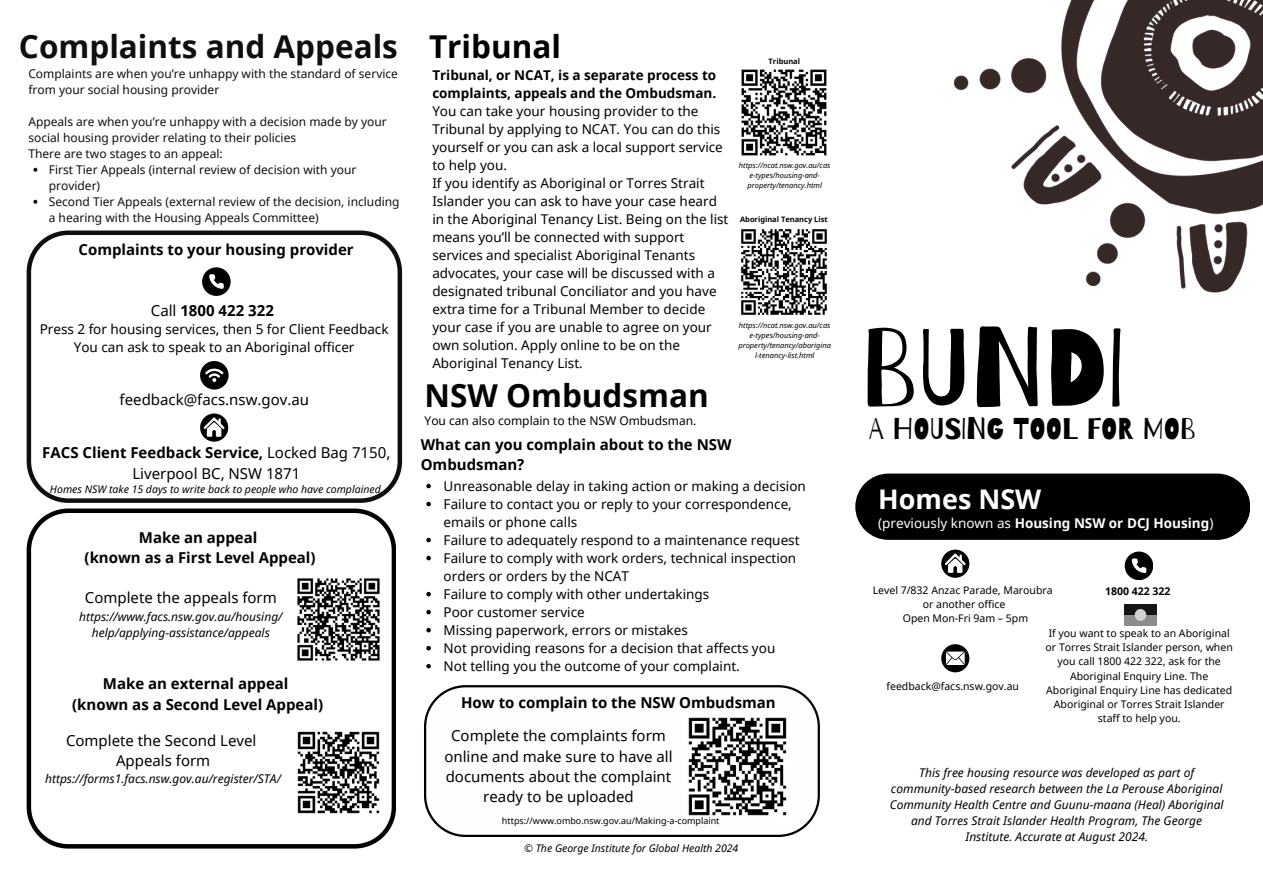
<style>
.page{position:relative;width:1263px;height:894px;background:#fff}
.page>*{position:absolute;margin:0;border:0;box-sizing:border-box;transform-origin:0 0}
.t1{font:109.5px "Barrio";color:#000}
.t2{font:700 31.5px "Noto Sans";color:#100f0d}
.t3{font:700 31.5px "Noto Sans";color:#000}
.t4{font:30px "Barrio";color:#000}
.t5{font:700 27px "Noto Sans";color:#fff}
.t6{font:15px/20.2px "Noto Sans";color:#000;text-align:center}
.t7{font:700 15px/20.2px "Noto Sans";color:#000;text-align:center}
.t8{font:13.5px/18px "Noto Sans";color:#000}
.t9{font:700 13.5px/18px "Noto Sans";color:#000}
.t10{font:700 13.5px "Noto Sans";color:#fff}
.t11{font:12px/16px "Noto Sans";color:#100f0d}
.t12{font:italic 12px/16px "Noto Sans";color:#000;text-align:center}
.t13{font:12px "Noto Sans";color:#000}
.t14{font:10.5px/14px "Noto Sans";color:#000;text-align:center}
.t15{font:italic 10.5px "Noto Sans";color:#000}
.t16{font:700 10.5px "Noto Sans";color:#000}
.t17{font:9px "Noto Sans";color:#000}
.t18{font:italic 7.5px/10.1px "Noto Sans";color:#000;text-align:center}
.t19{font:700 7.5px "Noto Sans";color:#000}
.s1{font-weight:400}
.s2{font-weight:700}
</style>
<div class="page">
<div style="left:855px;top:473px;width:395px;height:66px;background:#000"></div>
<svg style="left:941px;top:549px;width:28px;height:28px"></svg>
<svg style="left:1125px;top:551px;width:28px;height:28px"></svg>
<svg style="left:941px;top:644px;width:28px;height:28px"></svg>
<img style="left:1125px;top:604px;width:31px;height:21px">
<svg style="left:27px;top:230px;width:375px;height:272px"></svg>
<svg style="left:200px;top:361px;width:28px;height:28px"></svg>
<svg style="left:200px;top:413px;width:28px;height:28px"></svg>
<svg style="left:202px;top:267px;width:28px;height:28px"></svg>
<img style="left:953px;top:0;width:310px;height:293px">
<svg style="left:27px;top:508px;width:369px;height:340px"></svg>
<img style="left:294px;top:574px;width:90px;height:90px">
<img style="left:294px;top:727px;width:90px;height:90px">
<svg style="left:424px;top:685px;width:396px;height:151px"></svg>
<img style="left:683px;top:712px;width:108px;height:108px">
<svg style="left:33px;top:168px;width:4px;height:4px"></svg>
<svg style="left:33px;top:200px;width:4px;height:4px"></svg>
<svg style="left:426px;top:483px;width:5px;height:5px"></svg>
<svg style="left:426px;top:501px;width:5px;height:5px"></svg>
<svg style="left:426px;top:537px;width:5px;height:5px"></svg>
<svg style="left:426px;top:555px;width:5px;height:5px"></svg>
<svg style="left:426px;top:591px;width:5px;height:5px"></svg>
<svg style="left:426px;top:609px;width:5px;height:5px"></svg>
<svg style="left:426px;top:627px;width:5px;height:5px"></svg>
<svg style="left:426px;top:645px;width:5px;height:5px"></svg>
<svg style="left:426px;top:664px;width:5px;height:4px"></svg>
<img style="left:741px;top:229px;width:86px;height:86px">
<img style="left:741px;top:69px;width:86px;height:87px">
<p class="t2" style="left:19px;top:24px;width:380px">Complaints and Appeals</p>
<p class="t11" style="left:28px;top:65px;width:371px">Complaints are when you’re unhappy with the standard of service from your social housing provider</p>
<p class="t11" style="left:28px;top:113px;width:360px">Appeals are when you’re unhappy with a decision made by your social housing provider relating to their policies</p>
<h5 class="t11" style="left:28px;top:145px;width:196px">There are two stages to an appeal:</h5>
<h5 class="t11" style="left:49px;top:161px;width:309px">First Tier Appeals (internal review of decision with your provider)</h5>
<h3 class="t11" style="left:49px;top:193px;width:352px">Second Tier Appeals (external review of the decision, including a hearing with the Housing Appeals Committee)</h3>
<p class="t7" style="left:79px;top:239px;width:277px">Complaints to your housing provider</p>
<h5 class="t7" style="left:151px;top:300px;width:125px"><span class="s1">Call</span> 1800 422 322</h5>
<h5 class="t8" style="left:40px;top:319px;width:350px;text-align:center">Press 2 for housing services, then 5 for Client Feedback<br>You can ask to speak to an Aboriginal officer</h5>
<h6 class="t6" style="left:120px;top:389px;width:191px">feedback@facs.nsw.gov.au</h6>
<p class="t6" style="left:42px;top:442px;width:350px"><span class="s2">FACS Client Feedback Service,</span> Locked Bag 7150,<br>Liverpool BC, NSW 1871</p>
<p class="t15" style="left:50px;top:482px;width:332px">Homes NSW take 15 days to write back to people who have complained</p>
<p class="t7" style="left:85px;top:526px;width:232px">Make an appeal<br>(known as a First Level Appeal)</p>
<p class="t6" style="left:85px;top:587px;width:193px">Complete the appeals form</p>
<p class="t12" style="left:79px;top:608px;width:205px">https://www.facs.nsw.gov.au/housing/ help/applying-assistance/appeals</p>
<p class="t7" style="left:72px;top:673px;width:252px">Make an external appeal<br>(known as a Second Level Appeal)</p>
<p class="t6" style="left:66px;top:729px;width:192px">Complete the Second Level</p>
<p class="t6" style="left:116px;top:749px;width:96px">Appeals form</p>
<p class="t12" style="left:45px;top:769px;width:237px">https://forms1.facs.nsw.gov.au/register/STA/</p>
<p class="t3" style="left:429px;top:24px;width:134px">Tribunal</p>
<h5 class="t9" style="left:432px;top:66px;width:285px">Tribunal, or NCAT, is a separate process to complaints, appeals and the Ombudsman.</h5>
<p class="t8" style="left:432px;top:102px;width:292px">You can take your housing provider to the Tribunal by applying to NCAT. You can do this yourself or you can ask a local support service to help you.</p>
<h6 class="t8" style="left:432px;top:174px;width:298px">If you identify as Aboriginal or Torres Strait Islander you can ask to have your case heard in the Aboriginal Tenancy List. Being on the list means you’ll be connected with support services and specialist Aboriginal Tenants advocates, your case will be discussed with a designated tribunal Conciliator and you have extra time for a Tribunal Member to decide your case if you are unable to agree on your own solution. Apply online to be on the Aboriginal Tenancy List.</h6>
<p class="t19" style="left:769px;top:56px;width:33px">Tribunal</p>
<p class="t18" style="left:739px;top:160px;width:93px">https://ncat.nsw.gov.au/cas e-types/housing-and&shy;property/tenancy.html</p>
<p class="t19" style="left:740px;top:214px;width:89px">Aboriginal Tenancy List</p>
<p class="t18" style="left:738px;top:320px;width:94px">https://ncat.nsw.gov.au/cas e-types/housing-and&shy;property/tenancy/aborigina l-tenancy-list.html</p>
<h3 class="t3" style="left:425px;top:373px;width:286px">NSW Ombudsman</h3>
<p class="t13" style="left:425px;top:411px;width:273px">You can also complain to the NSW Ombudsman.</p>
<h5 class="t7" style="left:421px;top:433px;width:312px;text-align:left">What can you complain about to the NSW<br>Ombudsman?</h5>
<p class="t8" style="left:444px;top:476px;width:364px">Unreasonable delay in taking action or making a decision</p>
<p class="t8" style="left:444px;top:494px;width:350px">Failure to contact you or reply to your correspondence, emails or phone calls</p>
<p class="t8" style="left:444px;top:530px;width:357px">Failure to adequately respond to a maintenance request</p>
<p class="t8" style="left:444px;top:548px;width:354px">Failure to comply with work orders, technical inspection orders or orders by the NCAT</p>
<p class="t8" style="left:444px;top:584px;width:267px">Failure to comply with other undertakings</p>
<p class="t8" style="left:444px;top:602px;width:143px">Poor customer service</p>
<p class="t8" style="left:444px;top:620px;width:246px">Missing paperwork, errors or mistakes</p>
<p class="t8" style="left:444px;top:638px;width:333px">Not providing reasons for a decision that affects you</p>
<p class="t8" style="left:444px;top:656px;width:298px">Not telling you the outcome of your complaint.</p>
<p class="t7" style="left:461px;top:692px;width:316px">How to complain to the NSW Ombudsman</p>
<p class="t6" style="left:444px;top:725px;width:230px">Complete the complaints form online and make sure to have all documents about the complaint ready to be uploaded</p>
<p class="t17" style="left:502px;top:814px;width:219px">https://www.ombo.nsw.gov.au/Making-a-complaint</p>
<p class="t15" style="left:524px;top:840px;width:216px">© The George Institute for Global Health 2024</p>
<p class="t1" style="left:861px;top:309px;width:265px">BUNDI</p>
<p class="t4" style="left:869px;top:412px;width:328px">A HOUSING TOOL FOR MOB</p>
<p class="t5" style="left:878px;top:479px;width:165px">Homes NSW</p>
<p class="t10" style="left:878px;top:513px;width:337px"><span class="s1">(previously known as</span> Housing NSW or DCJ Housing<span class="s1">)</span></p>
<h3 class="t14" style="left:873px;top:583px;width:182px">Level 7/832 Anzac Parade, Maroubra</h3>
<p class="t14" style="left:923px;top:597px;width:84px">or another office</p>
<p class="t14" style="left:903px;top:611px;width:127px">Open Mon-Fri 9am – 5pm</p>
<p class="t16" style="left:1105px;top:584px;width:67px">1800 422 322</p>
<p class="t14" style="left:1046px;top:626px;width:189px">If you want to speak to an Aboriginal or Torres Strait Islander person, when you call 1800 422 322, ask for the<br>Aboriginal Enquiry Line. The<br>Aboriginal Enquiry Line has dedicated<br>Aboriginal or Torres Strait Islander staff to help you.</p>
<p class="t14" style="left:886px;top:679px;width:134px">feedback@facs.nsw.gov.au</p>
<h1 class="t12" style="left:919px;top:763px;width:277px">This free housing resource was developed as part of</h1>
<h2 class="t12" style="left:891px;top:779px;width:333px">community-based research between the La Perouse Aboriginal</h2>
<h4 class="t12" style="left:890px;top:795px;width:336px">Community Health Centre and Guunu-maana (Heal) Aboriginal</h4>
<p class="t12" style="left:911px;top:811px;width:293px">and Torres Strait Islander Health Program, The George</p>
<p class="t12" style="left:965px;top:827px;width:184px">Institute. Accurate at August 2024.</p>
</div>
